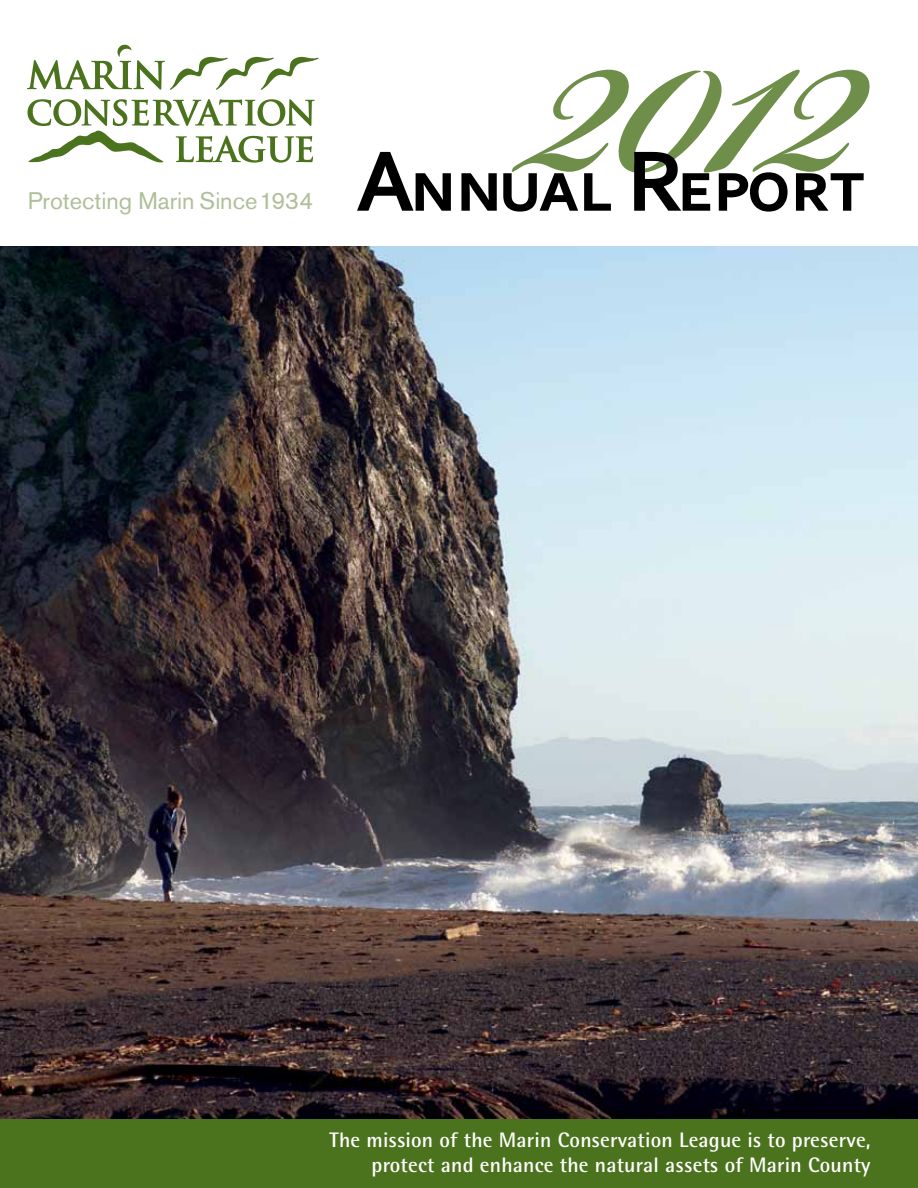
<style>
.page{position:relative;width:918px;height:1188px;background:#fff}
.page>*{position:absolute;margin:0;border:0;box-sizing:border-box;transform-origin:0 0}
.t1{font:375px "Bickham Script Pro";color:#6f8e4a}
.t2{font:700 72px "Corbel";color:#000}
.t3{font:23.85px "Akzidenz Grotesk BE";color:#aebf99}
.t4{font:700 21px/25.2px "Rotis Semi Sans Std";letter-spacing:.01em;color:#fff;text-align:right}
.s1{font-size:90px}
</style>
<div class="page">
<img style="left:0;top:247px;width:918px;height:872px">
<div style="left:0;top:1119px;width:918px;height:69px;background:#4b721d"></div>
<svg style="left:27px;top:99px;width:288px;height:64px"></svg>
<svg style="left:27px;top:45px;width:292px;height:45px"></svg>
<p class="t3" style="left:28px;top:187px;width:287px">Protecting Marin Since 1934</p>
<h1 class="t1" style="left:530px;top:-179px;width:336px">2012</h1>
<h2 class="t2" style="left:356px;top:142px;width:510px"><span class="s1">A</span>nnual <span class="s1">R</span>eport</h2>
<p class="t4" style="left:329px;top:1127px;width:543px">The mission of the Marin Conservation League is to preserve, protect and enhance the natural assets of Marin County</p>
</div>
